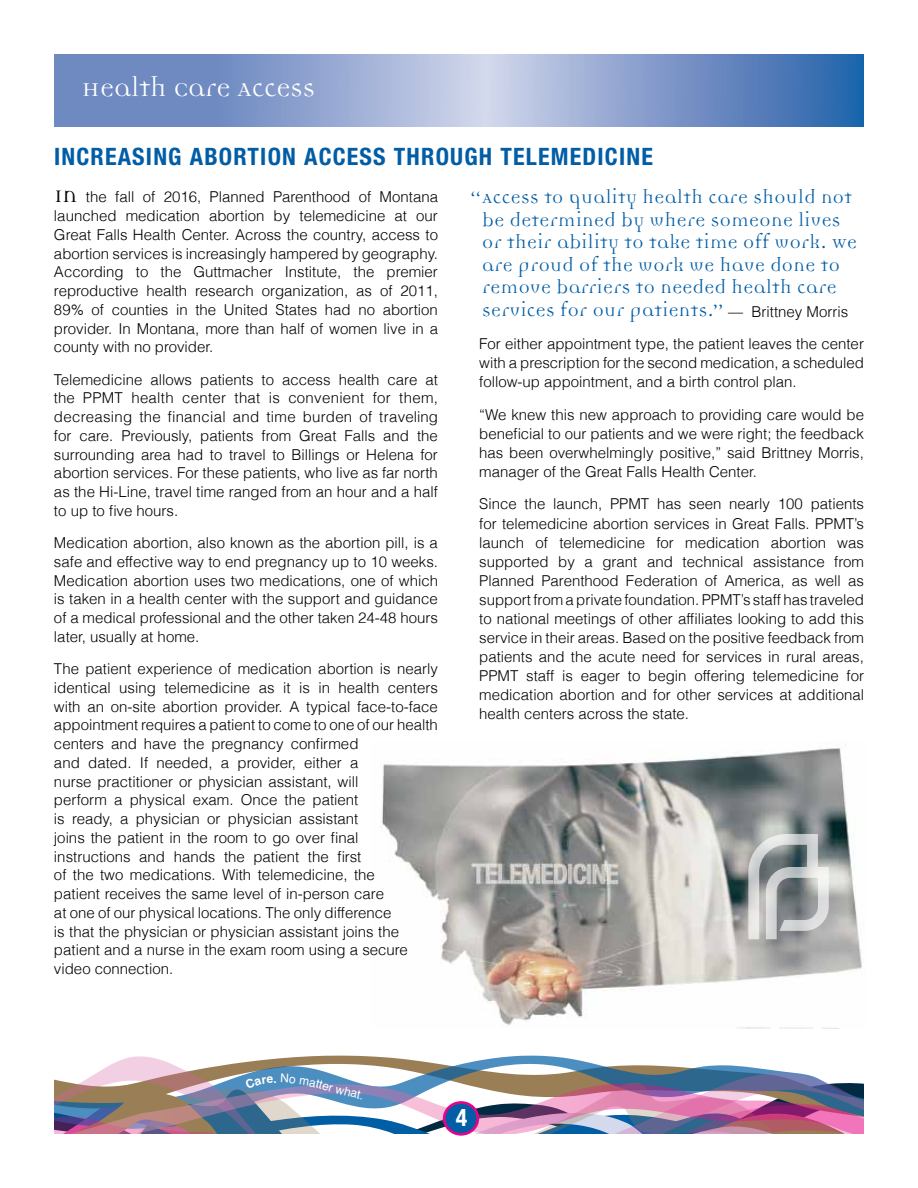
<style>
.page{position:relative;width:918px;height:1188px;background:#fff}
.page>*{position:absolute;margin:0;border:0;box-sizing:border-box;transform-origin:0 0}
.t1{font:30px "Democratica Reg Lin";color:#fff}
.t2{font:700 condensed 24px "Helvetica Neue";letter-spacing:.05em;color:#005da6}
.t3{font:700 condensed 24px "Helvetica Neue";color:#fff}
.t4{font:21px/22.5px "Democratica Reg Lin";letter-spacing:.02em;color:#005da6;text-align:center}
.t5{font:300 15px/18.8px "Helvetica";color:#000;text-align:justify}
.t6{font:12px "Helvetica";color:#fff}
.s1{font-family:"Democratica Reg Lin";font-weight:400;font-size:27px}
.s2{font-family:"Helvetica";font-weight:300;font-size:15px;color:#000}
</style>
<div class="page">
<img style="left:381px;top:748px;width:481px;height:281px">
<svg style="left:95px;top:1056px;width:707px;height:18px"></svg>
<div style="left:443px;top:1101px;width:36px;height:35px;border:3px solid #e1058c;border-radius:50%"></div>
<svg style="left:54px;top:54px;width:810px;height:72px;background:#849dcb"></svg>
<svg style="left:748px;top:834px;width:81px;height:105px;background:#aaaeaf"></svg>
<svg style="left:54px;top:1074px;width:810px;height:60px;background:#998ca4"></svg>
<h1 class="t1" style="left:81px;top:74px;width:235px">Health Care Access</h1>
<h2 class="t2" style="left:54px;top:142px;width:600px">INCREASING ABORTION ACCESS THROUGH TELEMEDICINE</h2>
<p class="t5" style="left:54px;top:187px;width:386px"><span class="s1">In</span> the fall of 2016, Planned Parenthood of Montana launched medication abortion by telemedicine at our Great Falls Health Center. Across the country, access to abortion services is increasingly hampered by geography.<br>According to the Guttmacher Institute, the premier reproductive health research organization, as of 2011, 89% of counties in the United States had no abortion provider. In Montana, more than half of women live in a county with no provider.</p>
<p class="t5" style="left:54px;top:369px;width:386px">Telemedicine allows patients to access health care at the PPMT health center that is convenient for them, decreasing the financial and time burden of traveling for care. Previously, patients from Great Falls and the surrounding area had to travel to Billings or Helena for abortion services. For these patients, who live as far north as the Hi-Line, travel time ranged from an hour and a half to up to five hours.</p>
<p class="t5" style="left:54px;top:533px;width:386px">Medication abortion, also known as the abortion pill, is a safe and effective way to end pregnancy up to 10 weeks.<br>Medication abortion uses two medications, one of which is taken in a health center with the support and guidance of a medical professional and the other taken 24-48 hours later, usually at home.</p>
<p class="t5" style="left:54px;top:659px;width:385px;text-align:left">The patient experience of medication abortion is nearly identical using telemedicine as it is in health centers with an on-site abortion provider. A typical face-to-face appointment requires a patient to come to one of our health centers and have the pregnancy confirmed<br>and dated. If needed, a provider, either a<br>nurse practitioner or physician assistant, will<br>perform a physical exam. Once the patient<br>is ready, a physician or physician assistant<br>joins the patient in the room to go over final instructions and hands the patient the first<br>of the two medications. With telemedicine, the<br>patient receives the same level of in-person care<br>at one of our physical locations. The only difference<br>is that the physician or physician assistant joins the patient and a nurse in the exam room using a secure video connection.</p>
<p class="t4" style="left:470px;top:188px;width:388px">“Access to quality health care should not be determined by where someone lives<br>or their ability to take time off work. We are proud of the work we have done to remove barriers to needed health care services for our patients.” <span class="s2">— Brittney Morris</span></p>
<p class="t5" style="left:479px;top:334px;width:386px">For either appointment type, the patient leaves the center with a prescription for the second medication, a scheduled follow-up appointment, and a birth control plan.</p>
<p class="t5" style="left:479px;top:404px;width:386px">“We knew this new approach to providing care would be beneficial to our patients and we were right; the feedback has been overwhelmingly positive,” said Brittney Morris, manager of the Great Falls Health Center.</p>
<p class="t5" style="left:479px;top:494px;width:386px">Since the launch, PPMT has seen nearly 100 patients for telemedicine abortion services in Great Falls. PPMT’s launch of telemedicine for medication abortion was supported by a grant and technical assistance from Planned Parenthood Federation of America, as well as support from a private foundation. PPMT’s staff has traveled to national meetings of other affiliates looking to add this service in their areas. Based on the positive feedback from patients and the acute need for services in rural areas, PPMT staff is eager to begin offering telemedicine for medication abortion and for other services at additional health centers across the state.</p>
<p class="t6" style="left:338px;top:1080px;width:30px;rotate:14deg">what.</p>
<h2 class="t3" style="left:456px;top:1103px;width:13px">4</h2>
</div>
